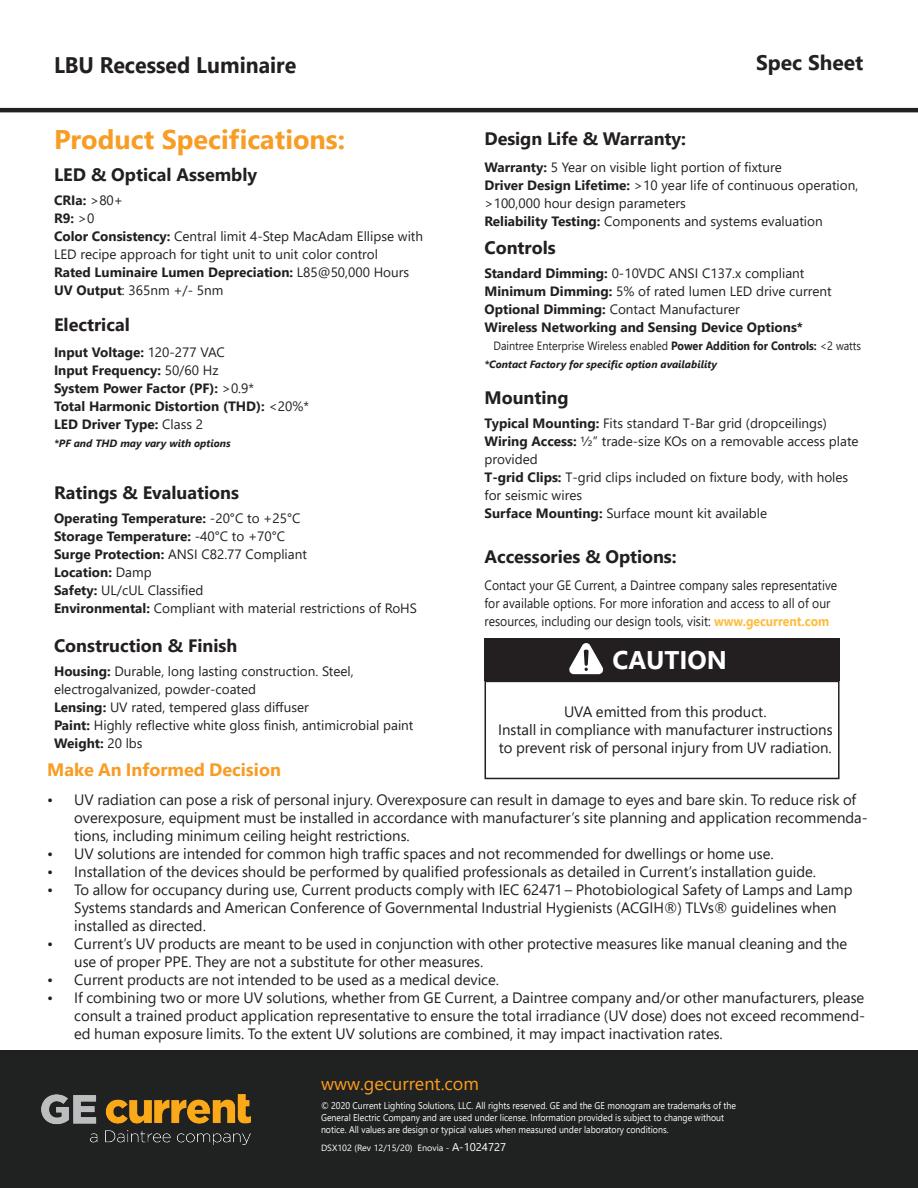
<style>
.page{position:relative;width:918px;height:1188px;background:#fff}
.page>*{position:absolute;margin:0;border:0;box-sizing:border-box;transform-origin:0 0}
.t1{font:700 27px "Segoe UI";color:#f89c24}
.t2{font:700 25.5px "Segoe Pro";color:#fff}
.t3{font:700 22.5px "Segoe UI";color:#231f20;scale:.95 1}
.t4{font:700 21px "Segoe UI";color:#202222}
.t5{font:700 18px "Segoe UI";color:#231f20}
.t6{font:700 18px "Segoe Pro";color:#f89c24}
.t7{font:18px "Segoe UI";color:#ff9d1b}
.t8{font:15px/18px "Segoe Pro";color:#231f20}
.t9{font:15px/18px "Segoe Pro";color:#201d1e}
.t10{font:13.5px/18px "Segoe UI";color:#231f20}
.t11{font:700 13.5px/18px "Segoe UI";color:#231f20}
.t12{font:13.5px/18px "Segoe UI";color:#231f20;scale:.9 1}
.t13{font:12px "Segoe UI";color:#231f20;scale:.9 1}
.t14{font:italic 700 10.5px "Segoe UI";color:#231f20}
.t15{font:9.75px/12px "Segoe UI";color:#fff;scale:.9 1}
.t16{font:9px "Segoe UI";color:#fff}
.s1{font-weight:400}
.s2{font-weight:700}
.s3{font-weight:700;color:#fdbd3f}
.s4{font-size:11.25px}
</style>
<div class="page">
<div style="left:0;top:1050px;width:918px;height:138px;background:#202222"></div>
<img style="left:41px;top:1094px;width:210px;height:51px">
<hr style="left:0;top:108px;width:918px;height:4px;background:#202222">
<div style="left:485px;top:681px;width:355px;height:98px;border:2px solid #231f20"></div>
<div style="left:485px;top:639px;width:355px;height:42px;background:#231f20"></div>
<svg style="left:569px;top:643px;width:34px;height:31px"></svg>
<p class="t3" style="left:54px;top:44px;width:257px">LBU Recessed Luminaire</p>
<p class="t4" style="left:756px;top:43px;width:109px">Spec Sheet</p>
<p class="t1" style="left:54px;top:114px;width:293px">Product Specifications:</p>
<p class="t5" style="left:54px;top:158px;width:205px">LED &amp; Optical Assembly</p>
<p class="t11" style="left:54px;top:190px;width:71px">CRIa: <span class="s1">&gt;80+</span></p>
<p class="t11" style="left:54px;top:208px;width:42px">R9: <span class="s1">&gt;0</span></p>
<p class="t10" style="left:54px;top:226px;width:371px"><span class="s2">Color Consistency:</span> Central limit 4-Step MacAdam Ellipse with<br>LED recipe approach for tight unit to unit color control</p>
<p class="t11" style="left:54px;top:262px;width:357px">Rated Luminaire Lumen Depreciation: <span class="s1">L85@50,000 Hours</span></p>
<p class="t10" style="left:54px;top:280px;width:171px"><span class="s2">UV Output</span>: 365nm +/- 5nm</p>
<p class="t5" style="left:54px;top:308px;width:77px">Electrical</p>
<p class="t11" style="left:54px;top:342px;width:202px">Input Voltage: <span class="s1">120-277 VAC<br></span>Input Frequency: <span class="s1">50/60 Hz<br></span>System Power Factor (PF): <span class="s1">&gt;0.9*</span></p>
<p class="t11" style="left:54px;top:396px;width:257px">Total Harmonic Distortion (THD): <span class="s1">&lt;20%*</span></p>
<p class="t11" style="left:54px;top:414px;width:151px">LED Driver Type: <span class="s1">Class 2</span></p>
<p class="t14" style="left:54px;top:433px;width:178px">*PF and THD may vary with options</p>
<p class="t5" style="left:54px;top:476px;width:187px">Ratings &amp; Evaluations</p>
<p class="t11" style="left:54px;top:508px;width:254px">Operating Temperature: <span class="s1">-20°C to +25°C </span>Storage Temperature: <span class="s1">-40°C to +70°C </span>Surge Protection: <span class="s1">ANSI C82.77 Compliant </span>Location: <span class="s1">Damp</span></p>
<p class="t10" style="left:54px;top:580px;width:151px"><span class="s2">Safety:</span> UL/cUL Classified</p>
<p class="t10" style="left:54px;top:598px;width:365px"><span class="s2">Environmental:</span> Compliant with material restrictions of RoHS</p>
<p class="t5" style="left:54px;top:629px;width:185px">Construction &amp; Finish</p>
<p class="t10" style="left:54px;top:661px;width:301px"><span class="s2">Housing:</span> Durable, long lasting construction. Steel, electrogalvanized, powder-coated</p>
<p class="t10" style="left:54px;top:697px;width:256px"><span class="s2">Lensing:</span> UV rated, tempered glass diffuser</p>
<p class="t10" style="left:54px;top:715px;width:361px"><span class="s2">Paint:</span> Highly reflective white gloss finish, antimicrobial paint</p>
<p class="t11" style="left:54px;top:733px;width:90px">Weight: <span class="s1">20 lbs</span></p>
<p class="t5" style="left:485px;top:121px;width:203px">Design Life &amp; Warranty:</p>
<p class="t10" style="left:485px;top:157px;width:299px"><span class="s2">Warranty:</span> 5 Year on visible light portion of fixture</p>
<p class="t10" style="left:485px;top:175px;width:375px"><span class="s2">Driver Design Lifetime:</span> &gt;10 year life of continuous operation, &gt;100,000 hour design parameters</p>
<p class="t10" style="left:485px;top:211px;width:340px"><span class="s2">Reliability Testing:</span> Components and systems evaluation</p>
<p class="t5" style="left:485px;top:231px;width:73px">Controls</p>
<p class="t10" style="left:485px;top:263px;width:321px"><span class="s2">Standard Dimming:</span> 0-10VDC ANSI C137.x compliant</p>
<p class="t10" style="left:485px;top:281px;width:349px"><span class="s2">Minimum Dimming:</span> 5% of rated lumen LED drive current</p>
<p class="t10" style="left:485px;top:299px;width:257px"><span class="s2">Optional Dimming:</span> Contact Manufacturer</p>
<p class="t11" style="left:485px;top:317px;width:320px">Wireless Networking and Sensing Device Options*</p>
<p class="t13" style="left:493px;top:335px;width:410px">Daintree Enterprise Wireless enabled <span class="s2">Power Addition for Controls:</span> &lt;2 watts</p>
<p class="t14" style="left:485px;top:355px;width:234px">*Contact Factory for specific option availability</p>
<p class="t5" style="left:485px;top:381px;width:86px">Mounting</p>
<p class="t10" style="left:485px;top:413px;width:344px"><span class="s2">Typical Mounting:</span> Fits standard T-Bar grid (dropceilings)</p>
<p class="t10" style="left:485px;top:431px;width:376px"><span class="s2">Wiring Access:</span> ½” trade-size KOs on a removable access plate provided</p>
<p class="t10" style="left:485px;top:467px;width:365px"><span class="s2">T-grid Clips:</span> T-grid clips included on fixture body, with holes for seismic wires</p>
<p class="t10" style="left:485px;top:503px;width:284px"><span class="s2">Surface Mounting:</span> Surface mount kit available</p>
<p class="t5" style="left:485px;top:540px;width:194px">Accessories &amp; Options:</p>
<p class="t12" style="left:485px;top:575px;width:393px">Contact your GE Current, a Daintree company sales representative for available options. For more inforation and access to all of our resources, including our design tools, visit: <span class="s3">www.gecurrent.com</span></p>
<p class="t2" style="left:613px;top:642px;width:116px">CAUTION</p>
<p class="t9" style="left:564px;top:702px;width:204px">UVA emitted from this product.</p>
<p class="t9" style="left:498px;top:720px;width:336px">Install in compliance with manufacturer instructions to prevent risk of personal injury from UV radiation.</p>
<p class="t6" style="left:47px;top:757px;width:235px">Make An Informed Decision</p>
<p class="t8" style="left:74px;top:790px;width:795px;text-indent:-27px">• UV radiation can pose a risk of personal injury. Overexposure can result in damage to eyes and bare skin. To reduce risk of overexposure, equipment must be installed in accordance with manufacturer’s site planning and application recommenda&shy;tions, including minimum ceiling height restrictions.</p>
<p class="t8" style="left:47px;top:844px;width:728px">• UV solutions are intended for common high traffic spaces and not recommended for dwellings or home use.</p>
<p class="t8" style="left:47px;top:862px;width:770px">• Installation of the devices should be performed by qualified professionals as detailed in Current’s installation guide.</p>
<p class="t8" style="left:74px;top:880px;width:780px;text-indent:-27px">• To allow for occupancy during use, Current products comply with IEC 62471 – Photobiological Safety of Lamps and Lamp<br>Systems standards and American Conference of Governmental Industrial Hygienists (ACGIH®) TLVs® guidelines when installed as directed.</p>
<p class="t8" style="left:74px;top:934px;width:775px;text-indent:-27px">• Current’s UV products are meant to be used in conjunction with other protective measures like manual cleaning and the use of proper PPE. They are not a substitute for other measures.</p>
<p class="t8" style="left:47px;top:970px;width:453px">• Current products are not intended to be used as a medical device.</p>
<p class="t8" style="left:74px;top:988px;width:792px;text-align:justify;text-indent:-27px">• If combining two or more UV solutions, whether from GE Current, a Daintree company and/or other manufacturers, please consult a trained product application representative to ensure the total irradiance (UV dose) does not exceed recommend&shy;ed human exposure limits. To the extent UV solutions are combined, it may impact inactivation rates.</p>
<p class="t7" style="left:321px;top:1067px;width:159px">www.gecurrent.com</p>
<p class="t15" style="left:321px;top:1098px;width:463px">© 2020 Current Lighting Solutions, LLC. All rights reserved. GE and the GE monogram are trademarks of the<br>General Electric Company and are used under license. Information provided is subject to change without notice. All values are design or typical values when measured under laboratory conditions.</p>
<p class="t16" style="left:321px;top:1139px;width:187px">DSX102 (Rev 12/15/20) Enovia - <span class="s4">A-1024727</span></p>
</div>
